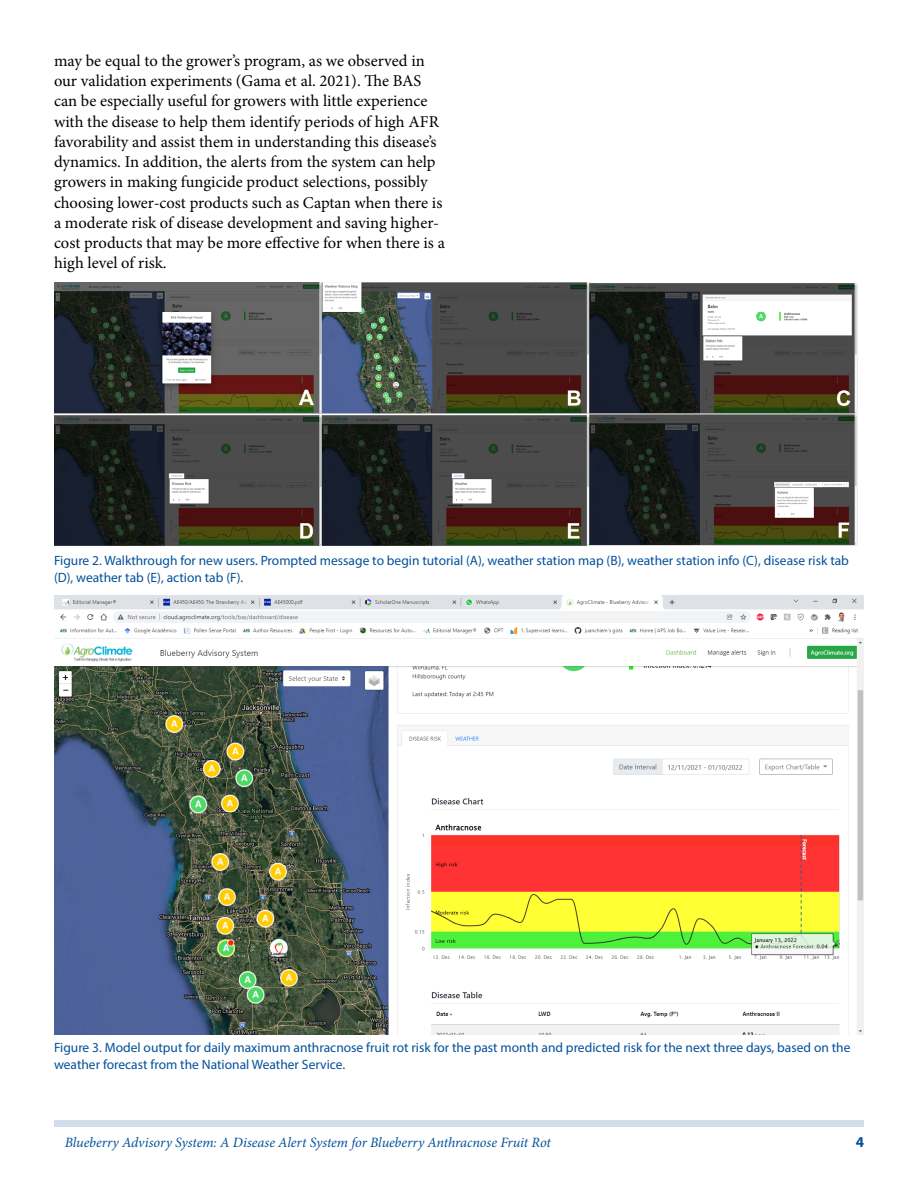
<style>
.page{position:relative;width:918px;height:1188px;background:#fff}
.page>*{position:absolute;margin:0;border:0;box-sizing:border-box;transform-origin:0 0}
.t1{font:16.5px/20.2px "Minion Pro";color:#000}
.t2{font:700 15px "Myriad Pro";color:#03519a}
.t3{font:italic 14.25px "Minion Pro";letter-spacing:-.005em;color:#03519a}
.t4{font:13.5px/16.5px "Myriad Pro";color:#03519a}
</style>
<div class="page">
<div style="left:54px;top:1120px;width:810px;height:7px;background:#d0ddea"></div>
<img style="left:54px;top:282px;width:804px;height:264px">
<img style="left:54px;top:596px;width:810px;height:438px">
<p class="t1" style="left:54px;top:51px;width:392px">may be equal to the grower’s program, as we observed in our validation experiments (Gama et al. 2021). The BAS can be especially useful for growers with little experience with the disease to help them identify periods of high AFR favorability and assist them in understanding this disease’s dynamics. In addition, the alerts from the system can help growers in making fungicide product selections, possibly choosing lower-cost products such as Captan when there is a moderate risk of disease development and saving higher&shy;cost products that may be more effective for when there is a high level of risk.</p>
<p class="t4" style="left:54px;top:552px;width:796px">Figure 2. Walkthrough for new users. Prompted message to begin tutorial (A), weather station map (B), weather station info (C), disease risk tab (D), weather tab (E), action tab (F).</p>
<p class="t4" style="left:54px;top:1039px;width:798px">Figure 3. Model output for daily maximum anthracnose fruit rot risk for the past month and predicted risk for the next three days, based on the weather forecast from the National Weather Service.</p>
<p class="t3" style="left:65px;top:1133px;width:488px">Blueberry Advisory System: A Disease Alert System for Blueberry Anthracnose Fruit Rot</p>
<p class="t2" style="left:856px;top:1133px;width:10px">4</p>
</div>
